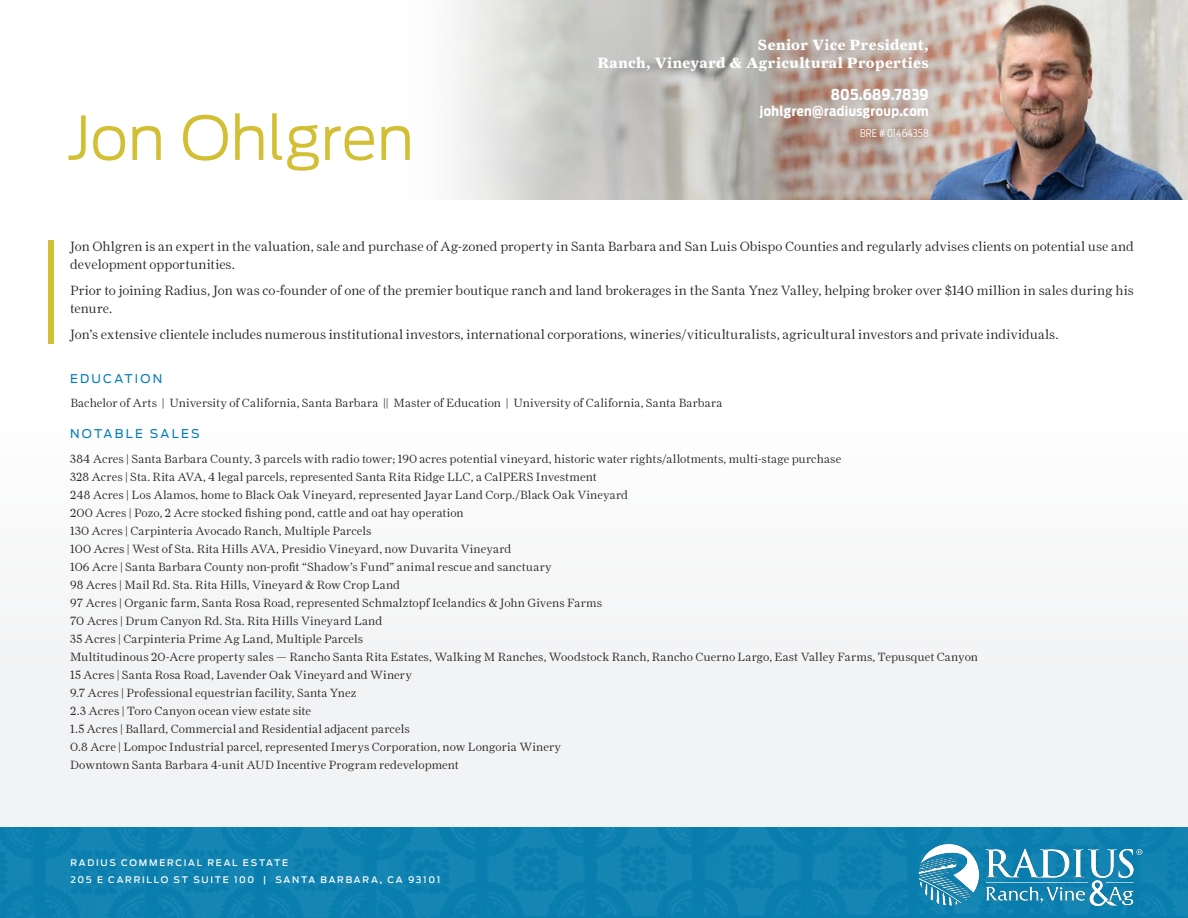
<style>
.page{position:relative;width:1188px;height:918px;background:#fff}
.page>*{position:absolute;margin:0;border:0;box-sizing:border-box;transform-origin:0 0}
.t1{font:300 60px "Antenna";letter-spacing:-.005em;color:#c9af02}
.t2{font:700 15px/18px "Farnham Text";letter-spacing:.025em;color:#fff;text-align:right}
.t3{font:700 15px "Antenna Cond";letter-spacing:.005em;color:#fff}
.Times_Body{font:300 13.5px/18px "Farnham Display";letter-spacing:.005em;color:#231f20}
.t4{font:700 13.5px "Antenna Cond";letter-spacing:.025em;color:#fff}
.Times_Body-2{font:300 12px/18px "Farnham Display";letter-spacing:.01em;color:#231f20}
.Times_Body-3{font:12px "Antenna";letter-spacing:.185em;color:#007cb7}
.t5{font:300 10.5px "Antenna Cond";color:#fff}
.t6{font:500 9px/17.5px "Antenna";letter-spacing:.19em;color:#fff}
</style>
<div class="page">
<div style="left:0;top:827px;width:1188px;height:91px;background:#0e81b0"></div>
<img style="left:919px;top:844px;width:224px;height:62px">
<div style="left:0;top:414px;width:1188px;height:413px;background:#f2f3f4"></div>
<div style="left:49px;top:240px;width:5px;height:103px;background:#d3bf34"></div>
<img style="left:456px;top:0;width:732px;height:200px">
<svg style="left:580px;top:0;width:435px;height:200px;background:#b9afaa"></svg>
<h1 class="t1" style="left:67px;top:102px;width:349px">Jon Ohlgren</h1>
<p class="t2" style="left:597px;top:36px;width:333px">Senior Vice President,<br>Ranch, Vineyard &amp; Agricultural Properties</p>
<p class="t3" style="left:831px;top:85px;width:99px">805.689.7839</p>
<p class="t4" style="left:760px;top:103px;width:170px">johlgren@radiusgroup.com</p>
<p class="t5" style="left:860px;top:127px;width:70px">BRE # 01464358</p>
<p class="Times_Body" style="left:70px;top:237px;width:1065px">Jon Ohlgren is an expert in the valuation, sale and purchase of Ag-zoned property in Santa Barbara and San Luis Obispo Counties and regularly advises clients on potential use and development opportunities.</p>
<p class="Times_Body" style="left:70px;top:281px;width:1065px">Prior to joining Radius, Jon was co-founder of one of the premier boutique ranch and land brokerages in the Santa Ynez Valley, helping broker over $140 million in sales during his tenure.</p>
<p class="Times_Body" style="left:70px;top:325px;width:990px">Jon’s extensive clientele includes numerous institutional investors, international corporations, wineries/viticulturalists, agricultural investors and private individuals.</p>
<p class="Times_Body-3" style="left:70px;top:371px;width:94px">EDUCATION</p>
<p class="Times_Body-2" style="left:70px;top:394px;width:653px">Bachelor of Arts | University of California, Santa Barbara || Master of Education | University of California, Santa Barbara</p>
<p class="Times_Body-3" style="left:70px;top:427px;width:131px">NOTABLE SALES</p>
<p class="Times_Body-2" style="left:70px;top:450px;width:773px">384 Acres | Santa Barbara County, 3 parcels with radio tower; 190 acres potential vineyard, historic water rights/allotments, multi-stage purchase</p>
<p class="Times_Body-2" style="left:70px;top:468px;width:528px">328 Acres | Sta. Rita AVA, 4 legal parcels, represented Santa Rita Ridge LLC, a CalPERS Investment</p>
<p class="Times_Body-2" style="left:70px;top:486px;width:560px">248 Acres | Los Alamos, home to Black Oak Vineyard, represented Jayar Land Corp./Black Oak Vineyard</p>
<p class="Times_Body-2" style="left:70px;top:504px;width:395px">200 Acres | Pozo, 2 Acre stocked fishing pond, cattle and oat hay operation<br>130 Acres | Carpinteria Avocado Ranch, Multiple Parcels</p>
<p class="Times_Body-2" style="left:70px;top:540px;width:443px">100 Acres | West of Sta. Rita Hills AVA, Presidio Vineyard, now Duvarita Vineyard</p>
<p class="Times_Body-2" style="left:70px;top:558px;width:483px">106 Acre | Santa Barbara County non-profit “Shadow’s Fund” animal rescue and sanctuary</p>
<p class="Times_Body-2" style="left:70px;top:576px;width:331px">98 Acres | Mail Rd. Sta. Rita Hills, Vineyard &amp; Row Crop Land</p>
<p class="Times_Body-2" style="left:70px;top:594px;width:533px">97 Acres | Organic farm, Santa Rosa Road, represented Schmalztopf Icelandics &amp; John Givens Farms</p>
<p class="Times_Body-2" style="left:70px;top:612px;width:314px">70 Acres | Drum Canyon Rd. Sta. Rita Hills Vineyard Land</p>
<p class="Times_Body-2" style="left:70px;top:630px;width:295px">35 Acres | Carpinteria Prime Ag Land, Multiple Parcels</p>
<p class="Times_Body-2" style="left:70px;top:648px;width:909px">Multitudinous 20-Acre property sales — Rancho Santa Rita Estates, Walking M Ranches, Woodstock Ranch, Rancho Cuerno Largo, East Valley Farms, Tepusquet Canyon</p>
<p class="Times_Body-2" style="left:70px;top:666px;width:343px">15 Acres | Santa Rosa Road, Lavender Oak Vineyard and Winery</p>
<p class="Times_Body-2" style="left:70px;top:684px;width:288px">9.7 Acres | Professional equestrian facility, Santa Ynez</p>
<p class="Times_Body-2" style="left:70px;top:702px;width:242px">2.3 Acres | Toro Canyon ocean view estate site</p>
<p class="Times_Body-2" style="left:70px;top:720px;width:341px">1.5 Acres | Ballard, Commercial and Residential adjacent parcels</p>
<p class="Times_Body-2" style="left:70px;top:738px;width:493px">0.8 Acre | Lompoc Industrial parcel, represented Imerys Corporation, now Longoria Winery</p>
<p class="Times_Body-2" style="left:70px;top:756px;width:390px">Downtown Santa Barbara 4-unit AUD Incentive Program redevelopment</p>
<p class="t6" style="left:70px;top:854px;width:371px">RADIUS COMMERCIAL REAL ESTATE<br>205 E CARRILLO ST SUITE 100 | SANTA BARBARA, CA 93101</p>
</div>
